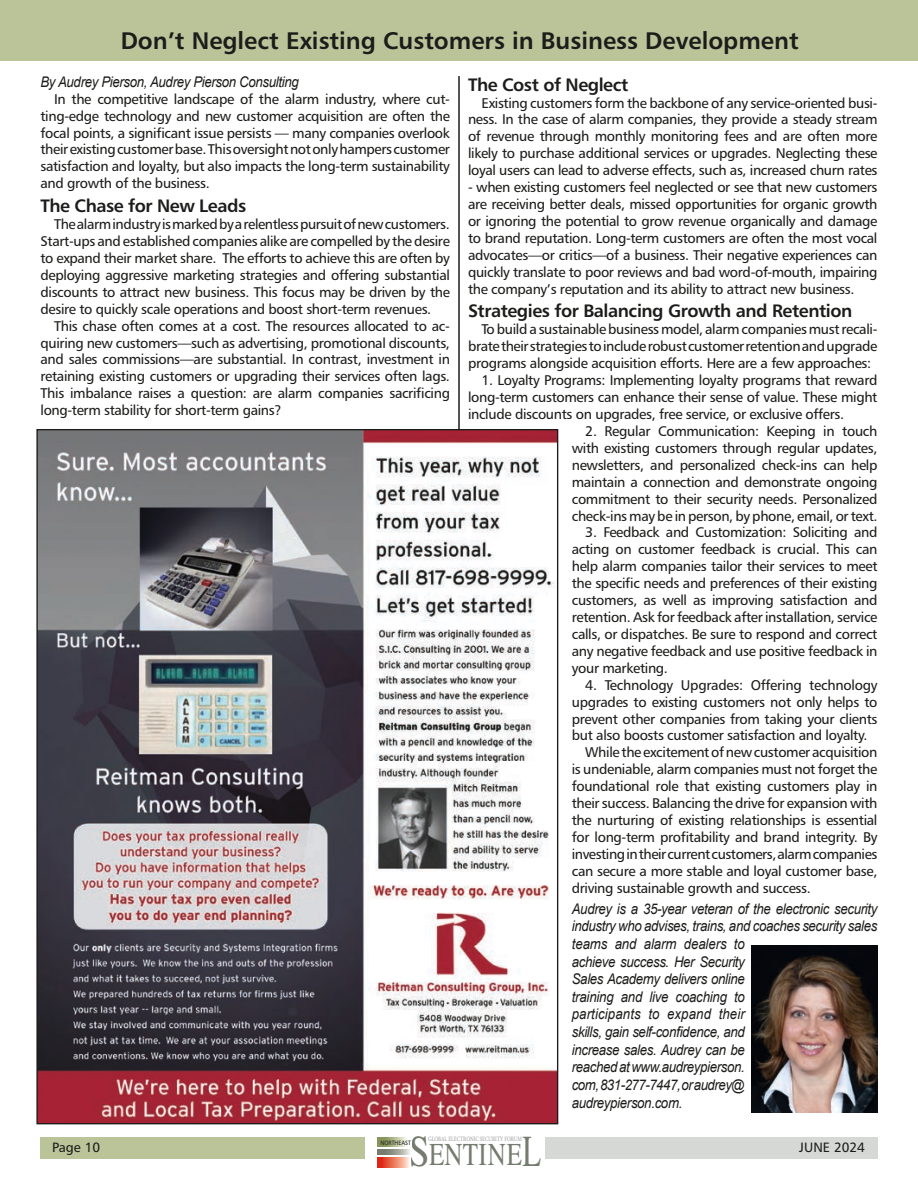
<style>
.page{position:relative;width:918px;height:1188px;background:#fff}
.page>*{position:absolute;margin:0;border:0;box-sizing:border-box;transform-origin:0 0}
.t1{font:31.8px "Times";letter-spacing:.015em;color:#747c70;scale:.79 1}
.t2{font:24px "Humanist 777 BT Bold B";color:#1c1c1a}
.t3{font:18px "Humanist 777 BT Bold B";letter-spacing:-.025em;color:#1c1c1a}
.t4{font:italic 14.7px/17.7px "Arial";letter-spacing:-.025em;color:#1c1c1a;scale:.9 1}
.t5{font:14.1px/17px "Humanist 777 BT Roman B";letter-spacing:-.025em;color:#1c1c1a;text-align:justify}
.t6{font:13.5px "Humanist 777 BT Roman B";color:#1c1c1a}
.t7{font:6.6px "Minion Pro";color:#979798;scale:.76 1}
.t8{font:6.3px "Humanist 777 BT Roman B";color:#1c1c1a;scale:.89 1}
.s1{font-size:44.25px}
</style>
<div class="page">
<svg style="left:378px;top:1158px;width:31px;height:9px"></svg>
<svg style="left:378px;top:1138px;width:29px;height:9px"></svg>
<svg style="left:378px;top:1150px;width:32px;height:5px"></svg>
<div style="left:0;top:0;width:918px;height:61px;background:#bbc399"></div>
<hr style="left:458px;top:76px;width:2px;height:1021px;background:#1c1c1a">
<img style="left:752px;top:945px;width:126px;height:168px">
<img style="left:38px;top:431px;width:518px;height:691px">
<div style="left:545px;top:1137px;width:333px;height:21px;background:#d5d8d4"></div>
<div style="left:40px;top:1137px;width:325px;height:21px;background:#bbc399"></div>
<h2 class="t2" style="left:121px;top:25px;width:680px">Don’t Neglect Existing Customers in Business Development</h2>
<p class="t3" style="left:468px;top:73px;width:162px">The Cost of Neglect</p>
<p class="t5" style="left:468px;top:94px;width:411px;text-indent:14px">Existing customers form the backbone of any service-oriented busi&shy;ness. In the case of alarm companies, they provide a steady stream of revenue through monthly monitoring fees and are often more likely to purchase additional services or upgrades. Neglecting these loyal users can lead to adverse effects, such as, increased churn rates</p>
<p class="t5" style="left:468px;top:178px;width:411px">- when existing customers feel neglected or see that new customers are receiving better deals, missed opportunities for organic growth or ignoring the potential to grow revenue organically and damage to brand reputation. Long-term customers are often the most vocal advocates—or critics—of a business. Their negative experiences can quickly translate to poor reviews and bad word-of-mouth, impairing the company’s reputation and its ability to attract new business.</p>
<p class="t3" style="left:468px;top:300px;width:386px">Strategies for Balancing Growth and Retention</p>
<p class="t5" style="left:468px;top:321px;width:411px;text-indent:14px">To build a sustainable business model, alarm companies must recali&shy;brate their strategies to include robust customer retention and upgrade programs alongside acquisition efforts. Here are a few approaches:</p>
<p class="t5" style="left:468px;top:372px;width:411px;text-indent:13px">1. Loyalty Programs: Implementing loyalty programs that reward long-term customers can enhance their sense of value. These might include discounts on upgrades, free service, or exclusive offers.</p>
<p class="t5" style="left:572px;top:422px;width:307px;text-indent:13px">2. Regular Communication: Keeping in touch with existing customers through regular updates, newsletters, and personalized check-ins can help maintain a connection and demonstrate ongoing commitment to their security needs. Personalized check-ins may be in person, by phone, email, or text.</p>
<p class="t5" style="left:572px;top:524px;width:307px;text-indent:13px">3. Feedback and Customization: Soliciting and acting on customer feedback is crucial. This can help alarm companies tailor their services to meet the specific needs and preferences of their existing customers, as well as improving satisfaction and retention. Ask for feedback after installation, service calls, or dispatches. Be sure to respond and correct any negative feedback and use positive feedback in your marketing.</p>
<p class="t5" style="left:585px;top:676px;width:294px">4. Technology Upgrades: Offering technology</p>
<p class="t5" style="left:572px;top:693px;width:307px">upgrades to existing customers not only helps to</p>
<p class="t5" style="left:572px;top:710px;width:307px">prevent other companies from taking your clients</p>
<p class="t5" style="left:572px;top:727px;width:297px">but also boosts customer satisfaction and loyalty.</p>
<p class="t5" style="left:585px;top:744px;width:294px">While the excitement of new customer acquisition</p>
<p class="t5" style="left:572px;top:761px;width:307px">is undeniable, alarm companies must not forget the</p>
<p class="t5" style="left:572px;top:778px;width:307px">foundational role that existing customers play in</p>
<p class="t5" style="left:572px;top:795px;width:307px">their success. Balancing the drive for expansion with</p>
<p class="t5" style="left:572px;top:811px;width:307px">the nurturing of existing relationships is essential</p>
<p class="t5" style="left:572px;top:828px;width:307px">for long-term profitability and brand integrity. By</p>
<p class="t5" style="left:572px;top:845px;width:307px">investing in their current customers, alarm companies</p>
<p class="t5" style="left:572px;top:862px;width:307px">can secure a more stable and loyal customer base,</p>
<p class="t5" style="left:572px;top:879px;width:240px">driving sustainable growth and success.</p>
<p class="t4" style="left:572px;top:900px;width:341px">Audrey is a 35-year veteran of the electronic security industry who advises, trains, and coaches security sales teams and alarm dealers to<br>achieve success. Her Security<br>Sales Academy delivers online<br>training and live coaching to<br>participants to expand their<br>skills, gain self-confidence, and<br>increase sales. Audrey can be<br>reached at www.audreypierson.<br>com, 831-277-7447, or audrey@<br>audreypierson.com.</p>
<p class="t4" style="left:40px;top:73px;width:289px">By Audrey Pierson, Audrey Pierson Consulting</p>
<p class="t5" style="left:40px;top:90px;width:411px;text-indent:14px">In the competitive landscape of the alarm industry, where cut&shy;ting-edge technology and new customer acquisition are often the focal points, a significant issue persists — many companies overlook their existing customer base. This oversight not only hampers customer satisfaction and loyalty, but also impacts the long-term sustainability and growth of the business.</p>
<p class="t3" style="left:40px;top:195px;width:207px">The Chase for New Leads</p>
<p class="t5" style="left:41px;top:215px;width:411px;text-indent:13px">The alarm industry is marked by a relentless pursuit of new customers.<br>Start-ups and established companies alike are compelled by the desire to expand their market share. The efforts to achieve this are often by deploying aggressive marketing strategies and offering substantial discounts to attract new business. This focus may be driven by the desire to quickly scale operations and boost short-term revenues.</p>
<p class="t5" style="left:40px;top:317px;width:411px;text-indent:14px">This chase often comes at a cost. The resources allocated to ac&shy;quiring new customers—such as advertising, promotional discounts, and sales commissions—are substantial. In contrast, investment in retaining existing customers or upgrading their services often lags.<br>This imbalance raises a question: are alarm companies sacrificing long-term stability for short-term gains?</p>
<h1 class="t1" style="left:409px;top:1137px;width:169px"><span class="s1">S</span>ENTINE<span class="s1">L</span></h1>
<p class="t7" style="left:428px;top:1134px;width:125px">GLOBAL ELECTRONIC SECURITY FORUM</p>
<p class="t8" style="left:380px;top:1139px;width:36px">NORTHEAST</p>
<p class="t6" style="left:52px;top:1139px;width:50px">Page 10</p>
<p class="t6" style="left:799px;top:1139px;width:67px">JUNE 2024</p>
</div>
